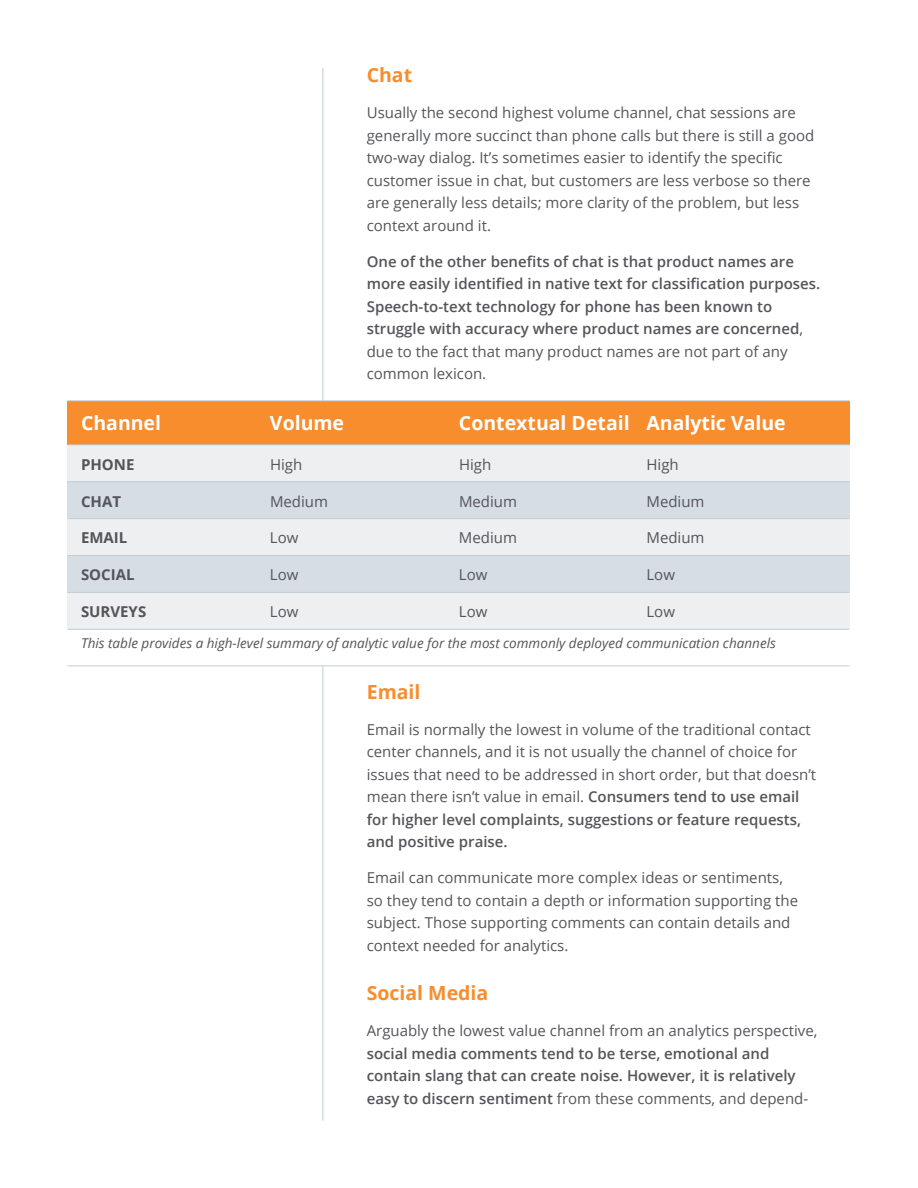
<style>
.page{position:relative;width:918px;height:1188px;background:#fff}
.page>*{position:absolute;margin:0;border:0;box-sizing:border-box;transform-origin:0 0}
.t1{font:700 19.5px "Open Sans";color:#fff}
.t2{font:700 19.5px "Open Sans";color:#f88d2e}
.BODY{font:15px/22.5px "Open Sans";color:#54555a}
.BODY-2{font:600 15px/22.5px "Open Sans";color:#54555a}
.BODY-3{font:700 15px "Open Sans";color:#54555a}
.BODY-4{font:italic 13.5px "Open Sans";color:#54555a}
.s1{font-weight:400}
.s2{font-weight:600}
</style>
<div class="page">
<hr style="left:322px;top:68px;width:1px;height:1052px;background:#becdd6">
<div style="left:68px;top:629px;width:782px;height:37px;background:#fff"></div>
<div style="left:68px;top:401px;width:782px;height:44px;background:#f88d2e"></div>
<div style="left:68px;top:445px;width:782px;height:36px;background:#eeeff0"></div>
<div style="left:68px;top:519px;width:782px;height:36px;background:#eeeff0"></div>
<div style="left:68px;top:593px;width:782px;height:36px;background:#eeeff0"></div>
<div style="left:68px;top:481px;width:782px;height:37px;background:#d6dee4"></div>
<div style="left:68px;top:555px;width:782px;height:37px;background:#d6dee4"></div>
<hr style="left:68px;top:400px;width:781px;height:1px;background:#becdd6">
<hr style="left:68px;top:444px;width:781px;height:1px;background:#becdd6">
<hr style="left:68px;top:481px;width:781px;height:1px;background:#becdd6">
<hr style="left:68px;top:518px;width:781px;height:1px;background:#becdd6">
<hr style="left:68px;top:555px;width:781px;height:1px;background:#becdd6">
<hr style="left:68px;top:592px;width:781px;height:1px;background:#becdd6">
<hr style="left:68px;top:629px;width:781px;height:1px;background:#becdd6">
<hr style="left:68px;top:665px;width:781px;height:1px;background:#becdd6">
<p class="t2" style="left:367px;top:62px;width:47px">Chat</p>
<p class="BODY" style="left:367px;top:101px;width:449px">Usually the second highest volume channel, chat sessions are generally more succinct than phone calls but there is still a good two-way dialog. It’s sometimes easier to identify the specific customer issue in chat, but customers are less verbose so there are generally less details; more clarity of the problem, but less context around it.</p>
<p class="BODY-2" style="left:367px;top:250px;width:455px">One of the other benefits of chat is that product names are more easily identified in native text for classification purposes.<br>Speech-to-text technology for phone has been known to struggle with accuracy where product names are concerned<span class="s1">, due to the fact that many product names are not part of any common lexicon.</span></p>
<p class="t1" style="left:81px;top:409px;width:82px">Channel</p>
<p class="t1" style="left:270px;top:409px;width:76px">Volume</p>
<p class="t1" style="left:459px;top:409px;width:328px">Contextual Detail Analytic Value</p>
<p class="BODY-3" style="left:81px;top:454px;width:55px">PHONE</p>
<p class="BODY" style="left:270px;top:453px;width:34px">High</p>
<p class="BODY" style="left:459px;top:453px;width:34px">High</p>
<p class="BODY" style="left:647px;top:453px;width:34px">High</p>
<p class="BODY-3" style="left:81px;top:491px;width:42px">CHAT</p>
<p class="BODY" style="left:270px;top:489px;width:60px">Medium</p>
<p class="BODY" style="left:459px;top:489px;width:60px">Medium</p>
<p class="BODY" style="left:647px;top:489px;width:60px">Medium</p>
<p class="BODY-3" style="left:81px;top:527px;width:48px">EMAIL</p>
<p class="BODY" style="left:270px;top:526px;width:30px">Low</p>
<p class="BODY" style="left:459px;top:526px;width:60px">Medium</p>
<p class="BODY" style="left:646px;top:526px;width:60px">Medium</p>
<p class="BODY-3" style="left:81px;top:564px;width:55px">SOCIAL</p>
<p class="BODY" style="left:270px;top:563px;width:30px">Low</p>
<p class="BODY" style="left:459px;top:563px;width:30px">Low</p>
<p class="BODY" style="left:646px;top:563px;width:30px">Low</p>
<p class="BODY-3" style="left:81px;top:601px;width:67px">SURVEYS</p>
<p class="BODY" style="left:270px;top:600px;width:30px">Low</p>
<p class="BODY" style="left:459px;top:600px;width:30px">Low</p>
<p class="BODY" style="left:646px;top:600px;width:30px">Low</p>
<p class="BODY-4" style="left:81px;top:634px;width:696px">This table provides a high-level summary of analytic value for the most commonly deployed communication channels</p>
<p class="t2" style="left:367px;top:678px;width:55px">Email</p>
<p class="BODY" style="left:367px;top:718px;width:451px">Email is normally the lowest in volume of the traditional contact center channels, and it is not usually the channel of choice for issues that need to be addressed in short order, but that doesn’t mean there isn’t value in email. <span class="s2">Consumers tend to use email for higher level complaints, suggestions or feature requests, and positive praise.</span></p>
<p class="BODY" style="left:367px;top:866px;width:433px">Email can communicate more complex ideas or sentiments, so they tend to contain a depth or information supporting the subject. Those supporting comments can contain details and context needed for analytics.</p>
<p class="t2" style="left:367px;top:980px;width:123px">Social Media</p>
<p class="BODY-2" style="left:367px;top:1019px;width:452px"><span class="s1">Arguably the lowest value channel from an analytics perspective, </span>social media comments tend to be terse, emotional and contain slang that can create noise. However, it is relatively easy to discern sentiment <span class="s1">from these comments, and depend-</span></p>
</div>
